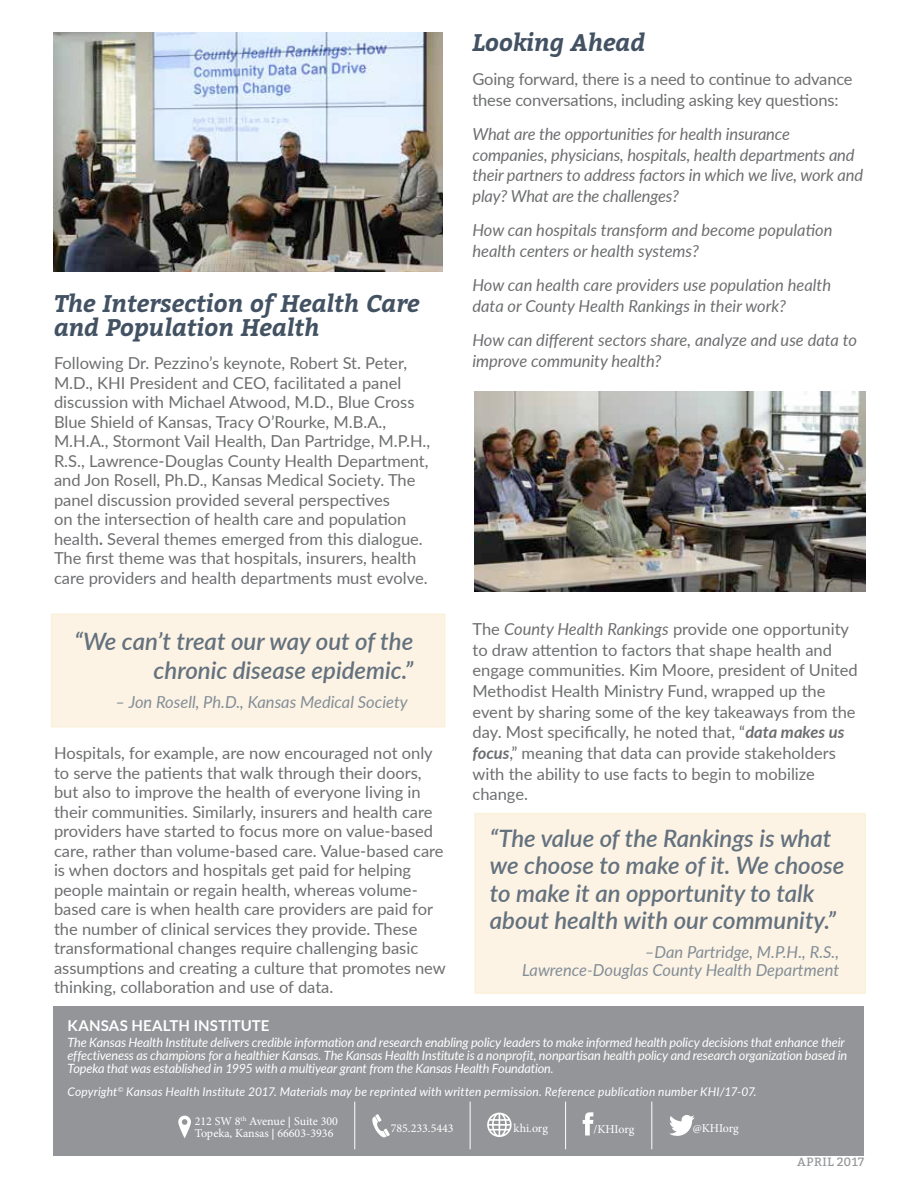
<style>
.page{position:relative;width:918px;height:1188px;background:#fff}
.page>*{position:absolute;margin:0;border:0;box-sizing:border-box;transform-origin:0 0}
.t1{font:italic 600 24px/27.5px "Lato";color:#64717e}
.t2{font:italic 700 24px/24px "Bitter";color:#435263}
.t3{font:16.5px/19.5px "Lato";color:#6d6e70}
.t4{font:italic 16.5px/20.7px "Lato";letter-spacing:-.01em;color:#6d6e70}
.t5{font:italic 16.5px/18px "Lato";color:#838d97;text-align:right}
.t6{font:700 15px "Lato";letter-spacing:.01em;color:#fff}
.t7{font:italic 12.75px/12.8px "Lato";letter-spacing:-.015em;color:#fff}
.t8{font:italic 12px "Lato";letter-spacing:.015em;color:#fff}
.t9{font:12px/12px "Minion Pro";color:#fff}
.t10{font:12px "Bitter";letter-spacing:.035em;color:#939598}
.s1{font-weight:700}
.s2{font-style:italic}
.s3{font-weight:700;font-style:italic}
.s4{font-size:12px}
.s5{font-family:"Gill Sans"}
</style>
<div class="page">
<div style="left:54px;top:1006px;width:810px;height:149px;background:#939598"></div>
<svg style="left:487px;top:1113px;width:25px;height:24px"></svg>
<svg style="left:372px;top:1114px;width:18px;height:24px"></svg>
<svg style="left:178px;top:1116px;width:13px;height:22px"></svg>
<hr style="left:354px;top:1102px;width:1px;height:47px;background:#fff">
<hr style="left:470px;top:1102px;width:1px;height:47px;background:#fff">
<hr style="left:565px;top:1102px;width:1px;height:47px;background:#fff">
<hr style="left:651px;top:1102px;width:1px;height:47px;background:#fff">
<svg style="left:669px;top:1115px;width:26px;height:21px"></svg>
<svg style="left:583px;top:1112px;width:10px;height:24px"></svg>
<div style="left:474px;top:813px;width:392px;height:181px;background:#fcf2e0"></div>
<img style="left:54px;top:32px;width:388px;height:240px">
<img style="left:475px;top:392px;width:390px;height:200px">
<div style="left:51px;top:613px;width:395px;height:114px;background:#fcf2e0;border:2px solid #fbeed6"></div>
<h1 class="t2" style="left:54px;top:291px;width:367px">The Intersection of Health Care and Population Health</h1>
<p class="t3" style="left:54px;top:353px;width:378px">Following Dr. Pezzino’s keynote, Robert St. Peter, M.D., KHI President and CEO, facilitated a panel discussion with Michael Atwood, M.D., Blue Cross Blue Shield of Kansas, Tracy O’Rourke, M.B.A., M.H.A., Stormont Vail Health, Dan Partridge, M.P.H., R.S., Lawrence-Douglas County Health Department, and Jon Rosell, Ph.D., Kansas Medical Society. The panel discussion provided several perspectives<br>on the intersection of health care and population health<span class="s1">.</span> Several themes emerged from this dialogue.<br>The first theme was that hospitals, insurers, health care providers and health departments must evolve.</p>
<h1 class="t1" style="left:75px;top:627px;width:340px;line-height:28.3px;text-align:right">“We can’t treat our way out of the chronic disease epidemic.”</h1>
<p class="t5" style="left:116px;top:692px;width:294px">– Jon Rosell, Ph.D., Kansas Medical Society</p>
<p class="t3" style="left:54px;top:743px;width:393px">Hospitals, for example, are now encouraged not only to serve the patients that walk through their doors, but also to improve the health of everyone living in their communities. Similarly, insurers and health care providers have started to focus more on value-based care, rather than volume-based care. Value-based care is when doctors and hospitals get paid for helping people maintain or regain health, whereas volume&shy;based care is when health care providers are paid for the number of clinical services they provide. These transformational changes require challenging basic assumptions and creating a culture that promotes new thinking, collaboration and use of data.</p>
<h1 class="t2" style="left:472px;top:30px;width:174px">Looking Ahead</h1>
<p class="t3" style="left:472px;top:68px;width:382px;line-height:20.7px">Going forward, there is a need to continue to advance these conversations, including asking key questions:</p>
<p class="t4" style="left:472px;top:123px;width:392px">What are the opportunities for health insurance companies, physicians, hospitals, health departments and their partners to address factors in which we live, work and play? What are the challenges?</p>
<p class="t4" style="left:472px;top:219px;width:361px">How can hospitals transform and become population health centers or health systems?</p>
<p class="t4" style="left:472px;top:274px;width:360px">How can health care providers use population health data or County Health Rankings in their work?</p>
<p class="t4" style="left:472px;top:329px;width:386px">How can different sectors share, analyze and use data to improve community health?</p>
<p class="t3" style="left:472px;top:618px;width:387px;line-height:20.7px">The <span class="s2">County Health Rankings</span> provide one opportunity to draw attention to factors that shape health and engage communities. Kim Moore, president of United Methodist Health Ministry Fund, wrapped up the event by sharing some of the key takeaways from the day. Most specifically, he noted that, “<span class="s3">data makes us focus</span>,” meaning that data can provide stakeholders with the ability to use facts to begin to mobilize change.</p>
<h1 class="t1" style="left:490px;top:823px;width:356px">“The value of the Rankings is what we choose to make of it. We choose to make it an opportunity to talk about health with our community.”</h1>
<p class="t5" style="left:522px;top:942px;width:319px">–Dan Partridge, M.P.H., R.S.,<br>Lawrence-Douglas County Health Department</p>
<p class="t6" style="left:67px;top:1014px;width:204px">KANSAS HEALTH INSTITUTE</p>
<p class="t7" style="left:67px;top:1036px;width:781px">The Kansas Health Institute delivers credible information and research enabling policy leaders to make informed health policy decisions that enhance their effectiveness as champions for a healthier Kansas. The Kansas Health Institute is a nonprofit, nonpartisan health policy and research organization based in<br>Topeka that was established in 1995 with a multiyear grant from the Kansas Health Foundation<span class="s4">.</span></p>
<p class="t8" style="left:67px;top:1083px;width:691px">Copyright<sup>©</sup> Kansas Health Institute 2017. Materials may be reprinted with written permission. Reference publication number KHI/17-07.</p>
<p class="t9" style="left:391px;top:1122px;width:65px">785.233.5443</p>
<p class="t9" style="left:514px;top:1122px;width:36px">khi.org</p>
<p class="t9" style="left:195px;top:1115px;width:145px">212 SW 8<sup>th</sup> Avenue <span class="s5">|</span> Suite 300<br>Topeka, Kansas <span class="s5">|</span> 66603-3936</p>
<p class="t9" style="left:593px;top:1124px;width:42px">/KHIorg</p>
<p class="t9" style="left:693px;top:1122px;width:48px">@KHIorg</p>
<p class="t10" style="left:797px;top:1153px;width:69px">APRIL 2017</p>
</div>
